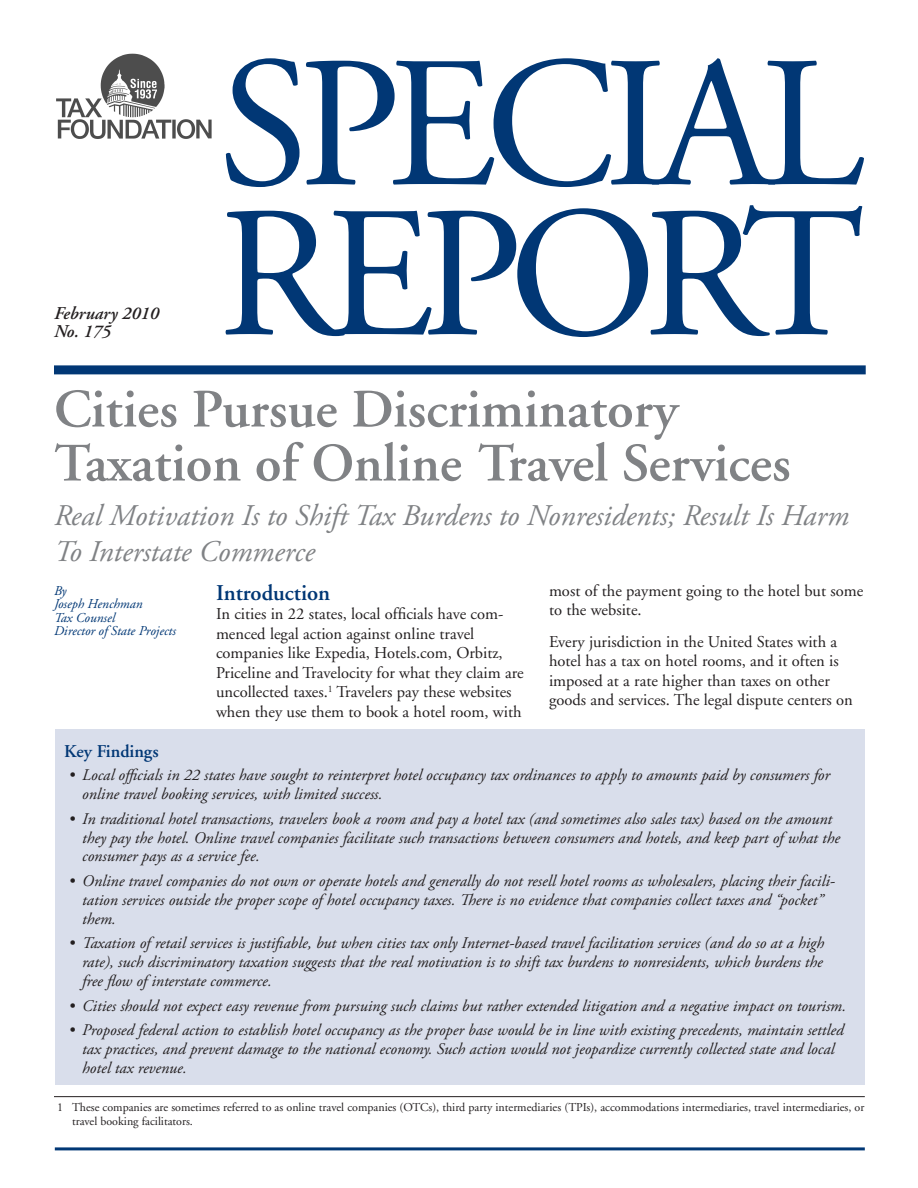
<style>
.page{position:relative;width:918px;height:1188px;background:#fff}
.page>*{position:absolute;margin:0;border:0;box-sizing:border-box;transform-origin:0 0}
.SR_Spec_Report{font:186px "Adobe Garamond";letter-spacing:-.07em;color:#013775}
.SR_Head{font:600 54px/54px "Adobe Garamond";color:#808285}
.SR_Subhead{font:italic 30px/36px "Adobe Garamond Pro";color:#808285}
.SR_Sub1{font:600 22.5px "Adobe Garamond";color:#013775}
.t1{font:italic 600 18px "Adobe Garamond";color:#231f20}
.Key_Head{font:600 18px "Adobe Garamond";color:#013775}
.SR_Body_first{font:16.5px/19.5px "Adobe Garamond";color:#231f20}
.Key_Points{font:italic 16.2px/18.8px "Adobe Garamond Pro";color:#231f20}
.SR_Author{font:italic 13.5px/13.5px "Adobe Garamond";color:#013775}
.SR_Footnote_First{font:12px/13.5px "Adobe Garamond";color:#231f20}
</style>
<div class="page">
<div style="left:54px;top:365px;width:812px;height:9px;background:#013775"></div>
<img style="left:56px;top:53px;width:156px;height:86px">
<hr style="left:55px;top:1147px;width:810px;height:3px;background:#013775">
<div style="left:55px;top:729px;width:809px;height:355px;background:#d9deeb"></div>
<hr style="left:54px;top:1096px;width:811px;height:1px;background:#231f20">
<p class="t1" style="left:54px;top:303px;width:106px">February 2010</p>
<p class="t1" style="left:54px;top:321px;width:59px">No. 175</p>
<p class="SR_Spec_Report" style="left:218px;top:26px;width:647px">SPECIAL</p>
<p class="SR_Spec_Report" style="left:218px;top:176px;width:647px">REPORT</p>
<p class="SR_Head" style="left:54px;top:383px;width:738px">Cities Pursue Discriminatory<br>Taxation of Online Travel Services</p>
<p class="SR_Subhead" style="left:54px;top:499px;width:796px">Real Motivation Is to Shift Tax Burdens to Nonresidents; Result Is Harm<br>To Interstate Commerce</p>
<p class="SR_Author" style="left:54px;top:584px;width:90px">By<br>Joseph Henchman</p>
<p class="SR_Author" style="left:54px;top:611px;width:123px">Tax Counsel<br>Director of State Projects</p>
<p class="SR_Sub1" style="left:216px;top:580px;width:116px">Introduction</p>
<p class="SR_Body_first" style="left:216px;top:605px;width:309px">In cities in 22 states, local officials have com&shy;menced legal action against online travel companies like Expedia, Hotels.com, Orbitz, Priceline and Travelocity for what they claim are uncollected taxes.<sup>1</sup> Travelers pay these websites when they use them to book a hotel room, with</p>
<p class="SR_Body_first" style="left:549px;top:581px;width:316px">most of the payment going to the hotel but some to the website.</p>
<p class="SR_Body_first" style="left:549px;top:632px;width:305px">Every jurisdiction in the United States with a hotel has a tax on hotel rooms, and it often is imposed at a rate higher than taxes on other goods and services. The legal dispute centers on</p>
<p class="Key_Head" style="left:64px;top:742px;width:96px">Key Findings</p>
<p class="Key_Points" style="left:82px;top:766px;width:749px;text-indent:-14px">• Local officials in 22 states have sought to reinterpret hotel occupancy tax ordinances to apply to amounts paid by consumers for online travel booking services, with limited success.</p>
<p class="Key_Points" style="left:82px;top:810px;width:759px;text-indent:-14px">• In traditional hotel transactions, travelers book a room and pay a hotel tax (and sometimes also sales tax) based on the amount they pay the hotel. Online travel companies facilitate such transactions between consumers and hotels, and keep part of what the consumer pays as a service fee.</p>
<p class="Key_Points" style="left:82px;top:872px;width:754px;text-indent:-14px">• Online travel companies do not own or operate hotels and generally do not resell hotel rooms as wholesalers, placing their facili&shy;tation services outside the proper scope of hotel occupancy taxes. There is no evidence that companies collect taxes and “pocket” them.</p>
<p class="Key_Points" style="left:82px;top:934px;width:743px;text-align:justify;text-indent:-14px">• Taxation of retail services is justifiable, but when cities tax only Internet-based travel facilitation services (and do so at a high rate), such discriminatory taxation suggests that the real motivation is to shift tax burdens to nonresidents, which burdens the free flow of interstate commerce.</p>
<p class="Key_Points" style="left:69px;top:997px;width:779px">• Cities should not expect easy revenue from pursuing such claims but rather extended litigation and a negative impact on tourism.</p>
<p class="Key_Points" style="left:82px;top:1021px;width:763px;text-indent:-14px">• Proposed federal action to establish hotel occupancy as the proper base would be in line with existing precedents, maintain settled tax practices, and prevent damage to the national economy. Such action would not jeopardize currently collected state and local hotel tax revenue.</p>
<p class="SR_Footnote_First" style="left:72px;top:1101px;width:794px;text-indent:-15px">1 These companies are sometimes referred to as online travel companies (OTCs), third party intermediaries (TPIs), accommodations intermediaries, travel intermediaries, or travel booking facilitators.</p>
</div>
